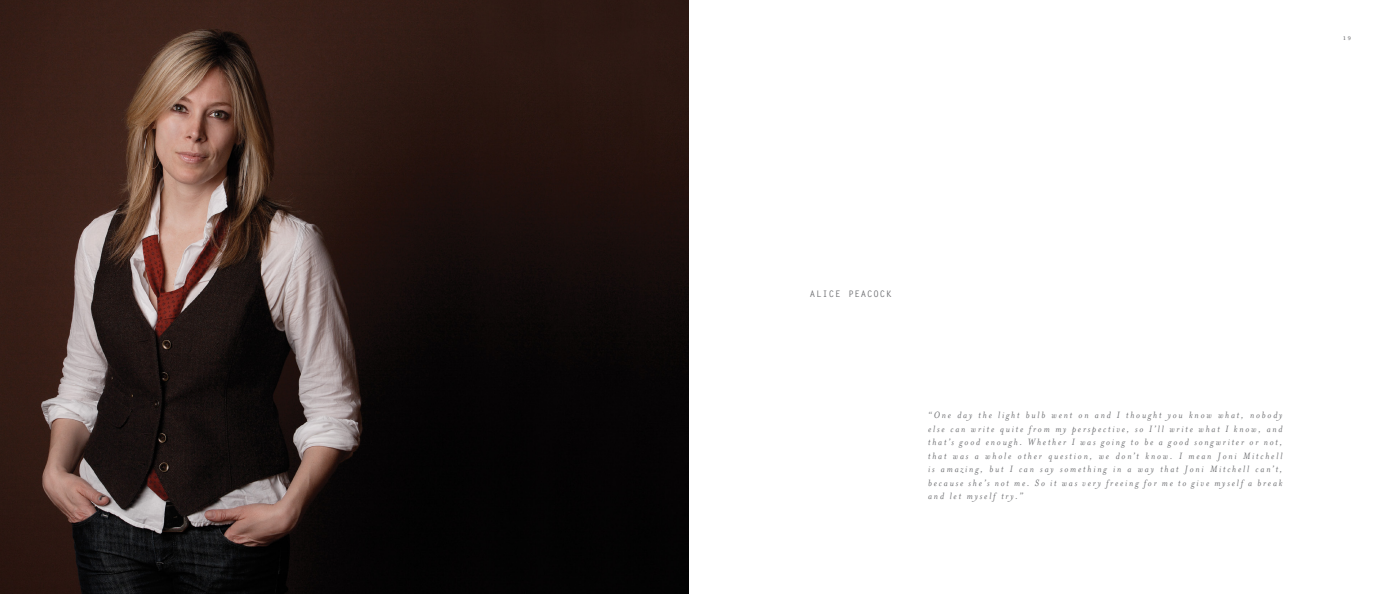
<style>
.page{position:relative;width:1377px;height:594px;background:#fff}
.page>*{position:absolute;margin:0;border:0;box-sizing:border-box;transform-origin:0 0}
.t1{font:italic 10.5px/13.5px "Mrs Eaves";letter-spacing:.175em;color:#6d6e71;text-align:justify}
.t2{font:700 9px "Letter Gothic Std";letter-spacing:.1em;color:#6d6e71}
.t3{font:8.25px "Mrs Eaves All Small Caps";color:#6d6e71}
</style>
<div class="page">
<img style="left:0;top:0;width:688px;height:594px">
<p class="t3" style="left:1343px;top:35px;width:9px">19</p>
<p class="t2" style="left:810px;top:288px;width:83px">ALICE PEACOCK</p>
<p class="t1" style="left:928px;top:408px;width:356px">“One day the light bulb went on and I thought you know what, nobody else can write quite from my perspective, so I’ll write what I know, and that’s good enough. Whether I was going to be a good songwriter or not, that was a whole other question, we don’t know. I mean Joni Mitchell is amazing, but I can say something in a way that Joni Mitchell can’t, because she’s not me. So it was very freeing for me to give myself a break and let myself try.”</p>
</div>
